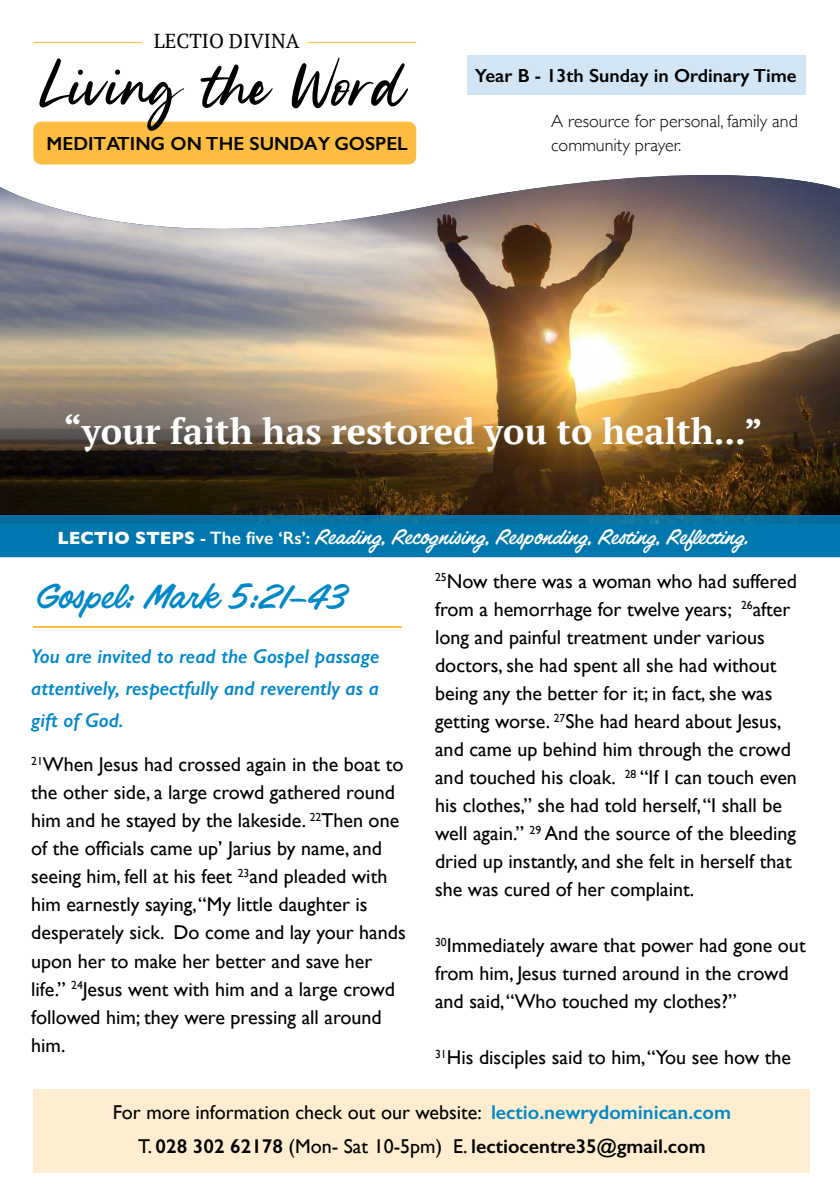
<style>
.page{position:relative;width:840px;height:1191px;background:#fff}
.page>*{position:absolute;margin:0;border:0;box-sizing:border-box;transform-origin:0 0}
.t1{font:70px "Silent Landfield";color:#000}
.t2{font:40px "Filmotype Lucky";color:#0088cb}
.t3{font:700 36px "PT Serif";color:#fff}
.t4{font:24px "Filmotype Lucky";color:#fff}
.t5{font:20.2px "PT Serif";color:#000}
.t6{font:20px/28px "Gill Sans";color:#000}
.t7{font:italic 600 20px/32px "Gill Sans";color:#0088cb;text-align:justify}
.t8{font:600 19px "Gill Sans";color:#000}
.t9{font:300 18px/24px "Gill Sans";color:#000}
.s1{font-family:"Gill Sans";font-weight:700;font-size:18px}
.s2{font-family:"Gill Sans";font-weight:600;font-size:18px}
.s3{font-weight:600;color:#0088cb}
.s4{font-weight:600}
</style>
<div class="page">
<div style="left:467px;top:56px;width:338px;height:39px;background:#d2e5f4"></div>
<img style="left:0;top:175px;width:839px;height:340px">
<div style="left:33px;top:122px;width:383px;height:42px;background:#fdbd40;border-radius:8px"></div>
<hr style="left:33px;top:42px;width:108px;height:1px;background:#fdbd40">
<hr style="left:308px;top:42px;width:108px;height:1px;background:#fdbd40">
<hr style="left:33px;top:626px;width:369px;height:2px;background:#fdbd40">
<div style="left:0;top:515px;width:839px;height:42px;background:linear-gradient(to bottom,#0772a4,#0079b3)"></div>
<div style="left:33px;top:1089px;width:776px;height:83px;background:#feeecf"></div>
<p class="t5" style="left:154px;top:27px;width:147px">LECTIO DIVINA</p>
<h1 class="t1" style="left:42px;top:50px;width:365px">Living the Word</h1>
<p class="t8" style="left:46px;top:132px;width:362px">MEDITATING ON THE SUNDAY GOSPEL</p>
<p class="t8" style="left:474px;top:64px;width:323px">Year B - 13th Sunday in Ordinary Time</p>
<p class="t9" style="left:551px;top:108px;width:248px">A resource for personal, family and community prayer.</p>
<h3 class="t3" style="left:63px;top:407px;width:700px">“your faith has restored you to health...”</h3>
<p class="t4" style="left:57px;top:524px;width:692px"><span class="s1">LECTIO STEPS</span> <span class="s2">- The five ‘Rs’:</span> Reading, Recognising, Responding, Resting, Reflecting.</p>
<p class="t6" style="left:435px;top:567px;width:363px"><sup>25</sup>Now there was a woman who had suffered from a hemorrhage for twelve years; <sup>26</sup>after long and painful treatment under various doctors, she had spent all she had without being any the better for it; in fact, she was getting worse. <sup>27</sup>She had heard about Jesus, and came up behind him through the crowd and touched his cloak. <sup>28</sup> “If I can touch even his clothes,” she had told herself, “I shall be well again.” <sup>29</sup> And the source of the bleeding dried up instantly, and she felt in herself that she was cured of her complaint.</p>
<p class="t6" style="left:435px;top:931px;width:372px"><sup>30</sup>Immediately aware that power had gone out from him, Jesus turned around in the crowd and said, “Who touched my clothes?”</p>
<p class="t6" style="left:435px;top:1043px;width:357px"><sup>31</sup>His disciples said to him, “You see how the</p>
<p class="t6" style="left:113px;top:1095px;width:619px;line-height:34px;text-align:center">For more information check out our website: <span class="s3">lectio.newrydominican.com<br></span>T. <span class="s4">028 302 62178</span> (Mon- Sat 10-5pm) E. <span class="s4">lectiocentre35@gmail.com</span></p>
<h2 class="t2" style="left:34px;top:575px;width:314px">Gospel: Mark 5:21–43</h2>
<p class="t7" style="left:31px;top:640px;width:349px">You are invited to read the Gospel passage attentively, respectfully and reverently as a gift of God.</p>
<p class="t6" style="left:31px;top:750px;width:376px"><sup>21</sup>When Jesus had crossed again in the boat to the other side, a large crowd gathered round him and he stayed by the lakeside. <sup>22</sup>Then one of the officials came up’ Jarius by name, and seeing him, fell at his feet <sup>23</sup>and pleaded with him earnestly saying, “My little daughter is desperately sick. Do come and lay your hands upon her to make her better and save her life.” <sup>24</sup>Jesus went with him and a large crowd followed him; they were pressing all around him.</p>
</div>
